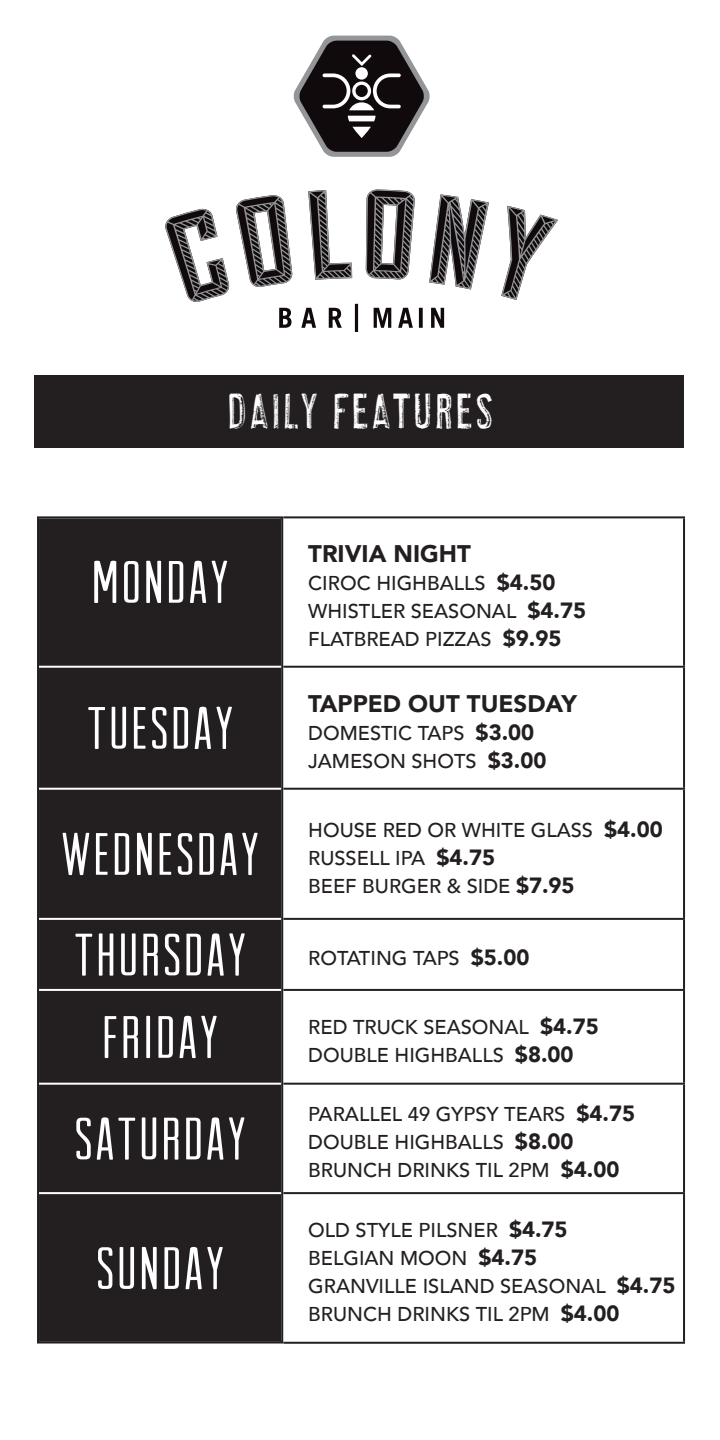
<style>
.page{position:relative;width:720px;height:1440px;background:#fff}
.page>*{position:absolute;margin:0;border:0;box-sizing:border-box;transform-origin:0 0}
.price{font:60px "Arvil Sans";letter-spacing:.05em;color:#fff}
.price-2{font:44px "AL Highlight";color:#fff}
.price-3{font:900 24px "Avenir";color:#231f20}
.price-4{font:500 20px/28px "Avenir";color:#231f20}
.s1{font-weight:900;font-size:22px}
</style>
<div class="page">
<div style="left:35px;top:376px;width:649px;height:72px;background:#231f20"></div>
<div style="left:40px;top:519px;width:240px;height:822px;background:#231f20"></div>
<hr style="left:283px;top:516px;width:402px;height:2px;background:#231f20">
<hr style="left:683px;top:518px;width:2px;height:148px;background:#231f20">
<hr style="left:683px;top:668px;width:2px;height:120px;background:#231f20">
<hr style="left:683px;top:790px;width:2px;height:128px;background:#231f20">
<hr style="left:683px;top:920px;width:2px;height:69px;background:#231f20">
<hr style="left:683px;top:991px;width:2px;height:92px;background:#231f20">
<hr style="left:683px;top:1085px;width:2px;height:107px;background:#231f20">
<hr style="left:683px;top:1194px;width:2px;height:148px;background:#231f20">
<hr style="left:283px;top:1342px;width:402px;height:2px;background:#231f20">
<hr style="left:283px;top:666px;width:402px;height:2px;background:#231f20">
<hr style="left:283px;top:788px;width:402px;height:2px;background:#231f20">
<hr style="left:283px;top:918px;width:402px;height:2px;background:#231f20">
<hr style="left:283px;top:989px;width:402px;height:2px;background:#231f20">
<hr style="left:283px;top:1083px;width:402px;height:2px;background:#231f20">
<hr style="left:283px;top:1192px;width:402px;height:2px;background:#231f20">
<hr style="left:37px;top:666px;width:246px;height:2px;background:#fff">
<hr style="left:37px;top:788px;width:246px;height:2px;background:#fff">
<hr style="left:37px;top:918px;width:246px;height:2px;background:#fff">
<hr style="left:37px;top:989px;width:246px;height:2px;background:#fff">
<hr style="left:37px;top:1083px;width:246px;height:2px;background:#fff">
<hr style="left:37px;top:1192px;width:246px;height:2px;background:#fff">
<svg style="left:501px;top:206px;width:57px;height:94px"></svg>
<svg style="left:293px;top:36px;width:137px;height:121px"></svg>
<svg style="left:165px;top:189px;width:324px;height:143px"></svg>
<div style="left:37px;top:516px;width:246px;height:828px;border:2px solid #231f20"></div>
<p class="price-2" style="left:227px;top:384px;width:269px">DAILY FEATURES</p>
<p class="price" style="left:92px;top:549px;width:138px">MONDAY</p>
<p class="price" style="left:87px;top:695px;width:148px">TUESDAY</p>
<p class="price" style="left:61px;top:821px;width:199px">WEDNESDAY</p>
<p class="price" style="left:74px;top:922px;width:173px">THURSDAY</p>
<p class="price-3" style="left:308px;top:533px;width:164px">TRIVIA NIGHT</p>
<p class="price-4" style="left:308px;top:568px;width:249px">CIROC HIGHBALLS <span class="s1">$4.50</span></p>
<p class="price-4" style="left:308px;top:596px;width:279px">WHISTLER SEASONAL <span class="s1">$4.75<br></span>FLATBREAD PIZZAS <span class="s1">$9.95</span></p>
<p class="price-3" style="left:308px;top:683px;width:270px">TAPPED OUT TUESDAY</p>
<p class="price-4" style="left:308px;top:718px;width:228px">DOMESTIC TAPS <span class="s1">$3.00</span></p>
<p class="price-4" style="left:308px;top:746px;width:240px">JAMESON SHOTS <span class="s1">$3.00</span></p>
<p class="price-4" style="left:308px;top:815px;width:356px">HOUSE RED OR WHITE GLASS <span class="s1">$4.00</span></p>
<p class="price-4" style="left:308px;top:843px;width:188px">RUSSELL IPA <span class="s1">$4.75</span></p>
<p class="price-4" style="left:308px;top:871px;width:268px">BEEF BURGER &amp; SIDE <span class="s1">$7.95</span></p>
<p class="price-4" style="left:308px;top:943px;width:223px">ROTATING TAPS <span class="s1">$5.00</span></p>
<p class="price" style="left:102px;top:1004px;width:117px">FRIDAY</p>
<p class="price-4" style="left:308px;top:1012px;width:292px">RED TRUCK SEASONAL <span class="s1">$4.75</span></p>
<p class="price-4" style="left:308px;top:1040px;width:267px">DOUBLE HIGHBALLS <span class="s1">$8.00</span></p>
<p class="price" style="left:75px;top:1106px;width:173px">SATURDAY</p>
<p class="price" style="left:96px;top:1235px;width:129px">SUNDAY</p>
<p class="price-4" style="left:308px;top:1099px;width:328px">PARALLEL 49 GYPSY TEARS <span class="s1">$4.75</span></p>
<p class="price-4" style="left:308px;top:1127px;width:267px">DOUBLE HIGHBALLS <span class="s1">$8.00</span></p>
<p class="price-4" style="left:308px;top:1155px;width:313px">BRUNCH DRINKS TIL 2PM <span class="s1">$4.00</span></p>
<p class="price-4" style="left:308px;top:1215px;width:261px">OLD STYLE PILSNER <span class="s1">$4.75</span></p>
<p class="price-4" style="left:308px;top:1243px;width:230px">BELGIAN MOON <span class="s1">$4.75</span></p>
<p class="price-4" style="left:308px;top:1271px;width:369px">GRANVILLE ISLAND SEASONAL <span class="s1">$4.75</span></p>
<p class="price-4" style="left:308px;top:1299px;width:313px">BRUNCH DRINKS TIL 2PM <span class="s1">$4.00</span></p>
</div>
